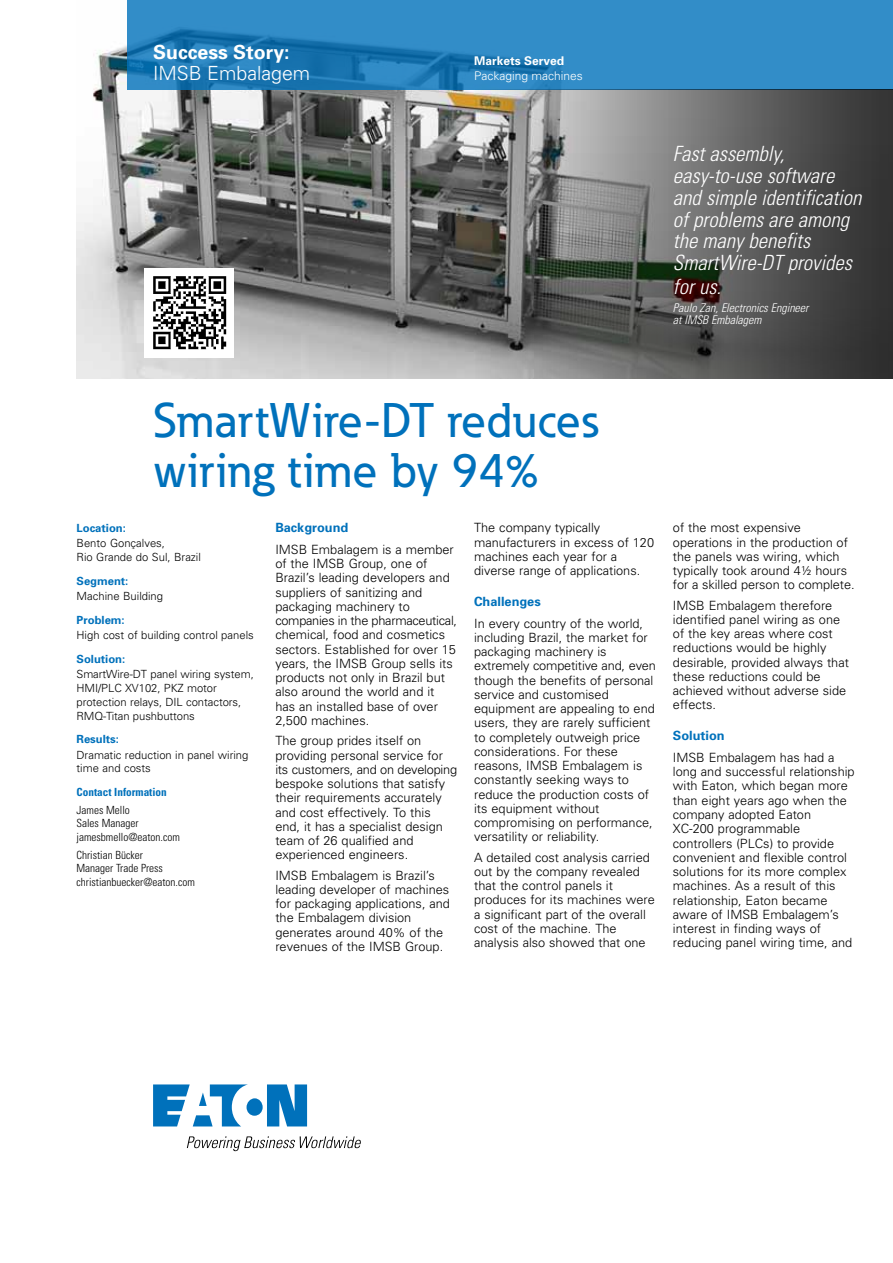
<style>
.page{position:relative;width:893px;height:1263px;background:#fff}
.page>*{position:absolute;margin:0;border:0;box-sizing:border-box;transform-origin:0 0}
.t1{font:500 48px/51px "Eaton";letter-spacing:.01em;color:#0071bb}
.t2{font:italic 300 condensed 21px/21.8px "Univers";color:#fff}
.t3{font:700 19.5px "Univers";color:#fff}
.t4{font:300 19.5px "Univers";color:#fff}
.t5{font:300 12.75px/14.2px "Univers";color:#000}
.t6{font:700 12.75px "Univers";color:#0071bb}
.t7{font:italic 300 condensed 12px/12px "Univers";letter-spacing:-.005em;color:#fff}
.t8{font:300 12px "Univers";color:#fff}
.t9{font:700 12px "Univers";color:#fff}
.t10{font:300 11.25px/13.8px "Univers";color:#000}
.t11{font:300 condensed 11.25px/13.5px "Univers";color:#000}
.t12{font:700 11.25px "Univers";color:#0071bb}
.t13{font:700 condensed 11.25px "Univers";color:#0071bb}
</style>
<div class="page">
<svg style="left:153px;top:1084px;width:154px;height:42px"></svg>
<svg style="left:187px;top:1136px;width:174px;height:15px"></svg>
<img style="left:77px;top:0;width:397px;height:378px">
<svg style="left:128px;top:0;width:765px;height:89px;background:#2b86c1"></svg>
<svg style="left:474px;top:89px;width:419px;height:289px;background:#636362"></svg>
<img style="left:145px;top:268px;width:89px;height:89px">
<h3 class="t3" style="left:153px;top:41px;width:138px">Success Story:</h3>
<h3 class="t4" style="left:153px;top:62px;width:159px">IMSB Embalagem</h3>
<p class="t9" style="left:474px;top:54px;width:92px">Markets Served</p>
<p class="t8" style="left:474px;top:69px;width:110px">Packaging machines</p>
<h2 class="t2" style="left:673px;top:143px;width:190px">Fast assembly, easy-to-use software and simple identification of problems are among the many benefits<br>SmartWire-DT provides</h2>
<h2 class="t2" style="left:673px;top:276px;width:50px">for us.</h2>
<p class="t7" style="left:673px;top:302px;width:137px">Paulo Zan, Electronics Engineer at IMSB Embalagem</p>
<h1 class="t1" style="left:153px;top:394px;width:447px">SmartWire-DT reduces wiring time by 94%</h1>
<p class="t12" style="left:77px;top:521px;width:51px">Location:</p>
<p class="t10" style="left:77px;top:537px;width:126px">Bento Gonçalves,<br>Rio Grande do Sul, Brazil</p>
<p class="t12" style="left:77px;top:574px;width:53px">Segment:</p>
<p class="t10" style="left:77px;top:589px;width:88px">Machine Building</p>
<p class="t12" style="left:77px;top:613px;width:50px">Problem:</p>
<p class="t10" style="left:77px;top:628px;width:179px">High cost of building control panels</p>
<p class="t12" style="left:77px;top:652px;width:50px">Solution:</p>
<p class="t10" style="left:77px;top:667px;width:179px">SmartWire-DT panel wiring system,<br>HMI/PLC XV102, PKZ motor protection relays, DIL contactors,<br>RMQ-Titan pushbuttons</p>
<p class="t12" style="left:77px;top:732px;width:44px">Results:</p>
<p class="t10" style="left:77px;top:748px;width:173px">Dramatic reduction in panel wiring time and costs</p>
<p class="t13" style="left:77px;top:785px;width:92px">Contact Information</p>
<p class="t11" style="left:77px;top:803px;width:105px">James Mello<br>Sales Manager jamesbmello@eaton.com</p>
<p class="t11" style="left:77px;top:848px;width:120px">Christian Bücker<br>Manager Trade Press christianbuecker@eaton.com</p>
<p class="t6" style="left:275px;top:520px;width:74px">Background</p>
<p class="t5" style="left:275px;top:542px;width:183px">IMSB Embalagem is a member of the IMSB Group, one of<br>Brazil’s leading developers and suppliers of sanitizing and packaging machinery to companies in the pharmaceutical, chemical, food and cosmetics sectors. Established for over 15 years, the IMSB Group sells its products not only in Brazil but also around the world and it has an installed base of over<br>2,500 machines.</p>
<p class="t5" style="left:275px;top:734px;width:183px">The group prides itself on providing personal service for its customers, and on developing bespoke solutions that satisfy their requirements accurately and cost effectively. To this end, it has a specialist design team of 26 qualified and experienced engineers.</p>
<p class="t5" style="left:275px;top:868px;width:176px">IMSB Embalagem is Brazil’s leading developer of machines for packaging applications, and the Embalagem division generates around 40% of the revenues of the IMSB Group.</p>
<p class="t5" style="left:474px;top:521px;width:181px">The company typically manufacturers in excess of 120 machines each year for a diverse range of applications.</p>
<p class="t6" style="left:474px;top:594px;width:68px">Challenges</p>
<p class="t5" style="left:474px;top:616px;width:183px">In every country of the world, including Brazil, the market for packaging machinery is extremely competitive and, even though the benefits of personal service and customised equipment are appealing to end users, they are rarely sufficient to completely outweigh price considerations. For these reasons, IMSB Embalagem is constantly seeking ways to reduce the production costs of its equipment without compromising on performance, versatility or reliability.</p>
<p class="t5" style="left:474px;top:850px;width:182px">A detailed cost analysis carried out by the company revealed that the control panels it produces for its machines were a significant part of the overall cost of the machine. The analysis also showed that one</p>
<p class="t5" style="left:673px;top:521px;width:183px">of the most expensive operations in the production of the panels was wiring, which typically took around 4½ hours for a skilled person to complete.</p>
<p class="t5" style="left:673px;top:598px;width:178px">IMSB Embalagem therefore identified panel wiring as one of the key areas where cost reductions would be highly desirable, provided always that these reductions could be achieved without adverse side effects.</p>
<p class="t6" style="left:673px;top:728px;width:53px">Solution</p>
<p class="t5" style="left:673px;top:750px;width:183px">IMSB Embalagem has had a long and successful relationship with Eaton, which began more than eight years ago when the company adopted Eaton<br>XC-200 programmable controllers (PLCs) to provide convenient and flexible control solutions for its more complex machines. As a result of this relationship, Eaton became aware of IMSB Embalagem’s interest in finding ways of reducing panel wiring time, and</p>
</div>
